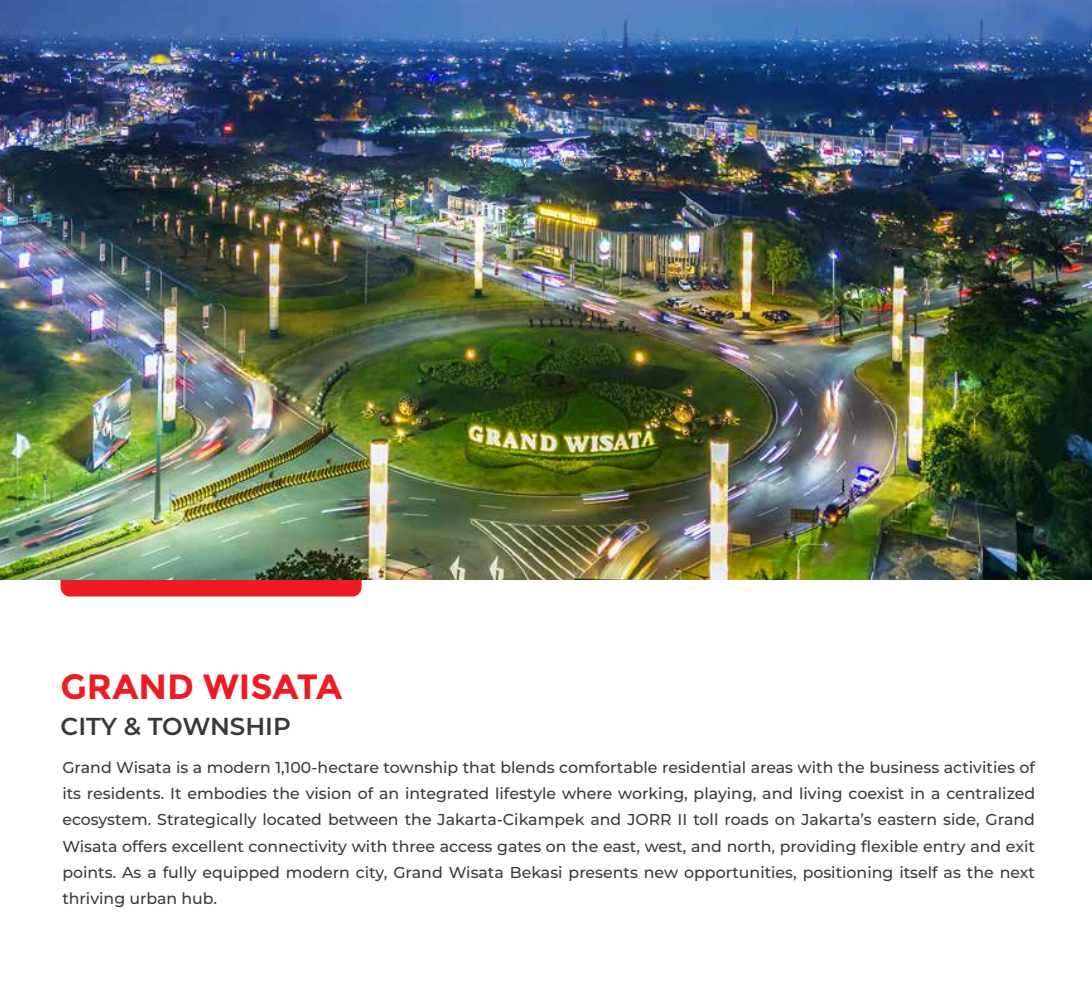
<style>
.page{position:relative;width:1092px;height:993px;background:#fff}
.page>*{position:absolute;margin:0;border:0;box-sizing:border-box;transform-origin:0 0}
.t1{font:700 35px "Montserrat";color:#ed1c24}
.t2{font:600 24.5px "Montserrat";color:#383b3e}
.t3{font:500 15.75px/26.2px "Montserrat";color:#383b3e;text-align:justify}
</style>
<div class="page">
<div style="left:61px;top:579px;width:300px;height:17px;background:#ed1c24"></div>
<img style="left:0;top:0;width:1091px;height:579px">
<h1 class="t1" style="left:61px;top:665px;width:283px">GRAND WISATA</h1>
<h2 class="t2" style="left:61px;top:708px;width:232px">CITY &amp; TOWNSHIP</h2>
<p class="t3" style="left:62px;top:753px;width:974px">Grand Wisata is a modern 1,100-hectare township that blends comfortable residential areas with the business activities of its residents. It embodies the vision of an integrated lifestyle where working, playing, and living coexist in a centralized ecosystem. Strategically located between the Jakarta-Cikampek and JORR II toll roads on Jakarta’s eastern side, Grand Wisata offers excellent connectivity with three access gates on the east, west, and north, providing flexible entry and exit points. As a fully equipped modern city, Grand Wisata Bekasi presents new opportunities, positioning itself as the next thriving urban hub.</p>
</div>
